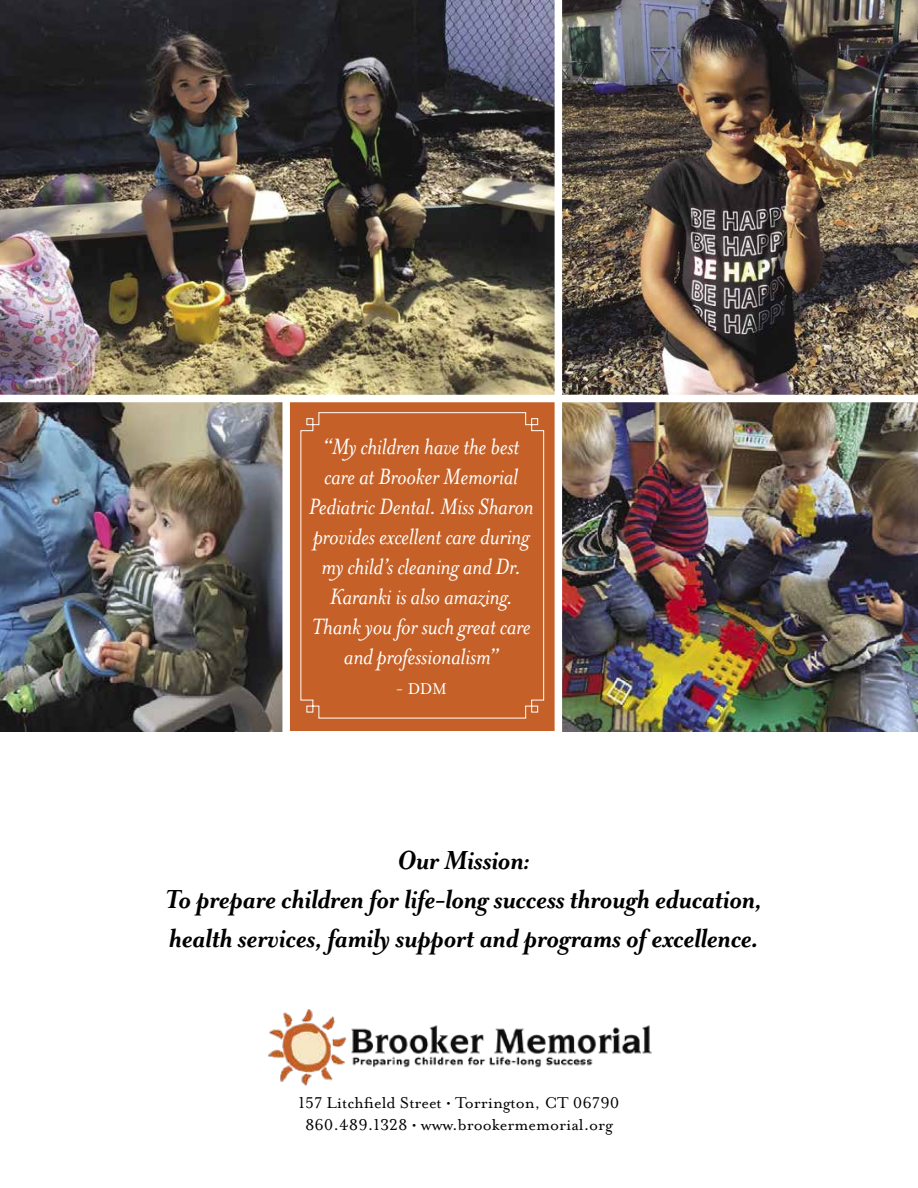
<style>
.page{position:relative;width:918px;height:1188px;background:#fff}
.page>*{position:absolute;margin:0;border:0;box-sizing:border-box;transform-origin:0 0}
.t1{font:italic 700 30px/39px "Mrs Eaves OT";letter-spacing:-.01em;color:#000;text-align:center}
.t2{font:italic 25.5px/30px "Mrs Eaves OT";letter-spacing:-.015em;color:#fff;text-align:center}
.t3{font:18px/21.6px "Mrs Eaves OT";color:#000;text-align:center}
.t4{font:18px "Mrs Eaves Small Caps OT";color:#fff}
</style>
<div class="page">
<img style="left:0;top:402px;width:282px;height:329px">
<img style="left:268px;top:1009px;width:384px;height:77px">
<img style="left:0;top:0;width:555px;height:395px">
<img style="left:562px;top:0;width:356px;height:395px">
<img style="left:562px;top:402px;width:356px;height:329px">
<div style="left:286px;top:400px;width:272px;height:331px;background:#c56128"></div>
<div style="left:555px;top:0;width:7px;height:742px;background:#fff"></div>
<div style="left:282px;top:400px;width:8px;height:342px;background:#fff"></div>
<div style="left:0;top:395px;width:918px;height:7px;background:#fff"></div>
<svg style="left:300px;top:412px;width:244px;height:307px"></svg>
<p class="t2" style="left:309px;top:432px;width:227px">“My children have the best care at Brooker Memorial<br>Pediatric Dental. Miss Sharon provides excellent care during my child’s cleaning and Dr.<br>Karanki is also amazing.<br>Thank you for such great care and professionalism”</p>
<p class="t4" style="left:396px;top:679px;width:53px">- DDM</p>
<p class="t1" style="left:166px;top:841px;width:598px">Our Mission:<br>To prepare children for life-long success through education, health services, family support and programs of excellence.</p>
<p class="t3" style="left:299px;top:1092px;width:322px">157 Litchfield Street • Torrington, CT 06790<br>860.489.1328 • www.brookermemorial.org</p>
</div>
